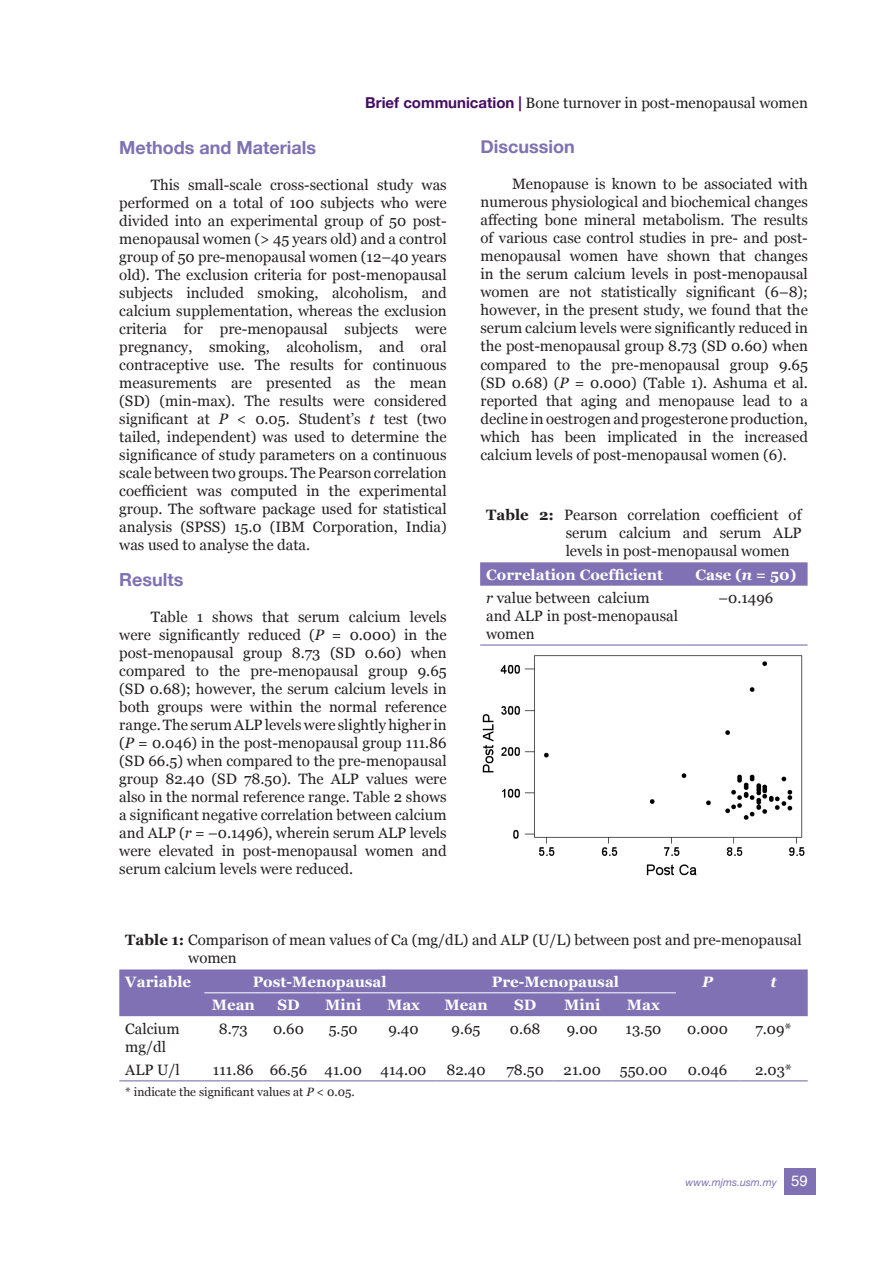
<style>
.page{position:relative;width:893px;height:1263px;background:#fff}
.page>*{position:absolute;margin:0;border:0;box-sizing:border-box;transform-origin:0 0}
.subtitle{font:700 18px "Helvetica Neue";color:#7f71b3}
.bodyText{font:15px/18px "Georgia";color:#231f20;text-align:justify}
.bodyText-2{font:700 15px "Georgia";color:#fff}
.t1{font:15px "Helvetica";color:#fff}
.bodyText-3{font:italic 700 15px "Georgia";color:#fff}
.bodyText-4{font:12px "Georgia";color:#231f20}
.t2{font:italic 10.5px "Helvetica Neue";color:#7f71b3}
.s1{font-family:"Helvetica Neue";font-weight:700;color:#440c62}
.s2{font-style:italic}
.s3{font-weight:700}
</style>
<div class="page">
<div style="left:784px;top:1168px;width:31px;height:27px;background:#7f71b3"></div>
<div style="left:119px;top:969px;width:689px;height:47px;background:#7f71b3"></div>
<hr style="left:204px;top:992px;width:58px;height:1px;background:#fff">
<hr style="left:262px;top:992px;width:53px;height:1px;background:#fff">
<hr style="left:315px;top:992px;width:57px;height:1px;background:#fff">
<hr style="left:372px;top:992px;width:63px;height:1px;background:#fff">
<hr style="left:435px;top:992px;width:62px;height:1px;background:#fff">
<hr style="left:497px;top:992px;width:56px;height:1px;background:#fff">
<hr style="left:553px;top:992px;width:58px;height:1px;background:#fff">
<hr style="left:611px;top:992px;width:65px;height:1px;background:#fff">
<hr style="left:119px;top:1080px;width:85px;height:1px;background:#7f71b3">
<hr style="left:204px;top:1080px;width:58px;height:1px;background:#7f71b3">
<hr style="left:262px;top:1080px;width:53px;height:1px;background:#7f71b3">
<hr style="left:315px;top:1080px;width:57px;height:1px;background:#7f71b3">
<hr style="left:372px;top:1080px;width:63px;height:1px;background:#7f71b3">
<hr style="left:435px;top:1080px;width:62px;height:1px;background:#7f71b3">
<hr style="left:497px;top:1080px;width:56px;height:1px;background:#7f71b3">
<hr style="left:553px;top:1080px;width:58px;height:1px;background:#7f71b3">
<hr style="left:611px;top:1080px;width:65px;height:1px;background:#7f71b3">
<hr style="left:676px;top:1080px;width:63px;height:1px;background:#7f71b3">
<hr style="left:739px;top:1080px;width:69px;height:1px;background:#7f71b3">
<svg style="left:480px;top:562px;width:328px;height:24px;background:#8275b5"></svg>
<hr style="left:480px;top:644px;width:204px;height:2px;background:#7f71b3">
<hr style="left:684px;top:644px;width:124px;height:2px;background:#7f71b3">
<img style="left:482px;top:655px;width:323px;height:221px">
<p class="bodyText" style="left:365px;top:94px;width:444px"><span class="s1">Brief communication |</span> Bone turnover in post-menopausal women</p>
<p class="subtitle" style="left:119px;top:136px;width:198px">Methods and Materials</p>
<p class="bodyText" style="left:119px;top:176px;width:329px;text-indent:32px">This small-scale cross-sectional study was performed on a total of 100 subjects who were divided into an experimental group of 50 post&shy;menopausal women (&gt; 45 years old) and a control group of 50 pre-menopausal women (12–40 years old). The exclusion criteria for post-menopausal subjects included smoking, alcoholism, and calcium supplementation, whereas the exclusion criteria for pre-menopausal subjects were pregnancy, smoking, alcoholism, and oral contraceptive use. The results for continuous measurements are presented as the mean (SD) (min-max). The results were considered significant at <span class="s2">P</span> &lt; 0.05. Student’s <span class="s2">t</span> test (two tailed, independent) was used to determine the significance of study parameters on a continuous scale between two groups. The Pearson correlation coefficient was computed in the experimental group. The software package used for statistical analysis (SPSS) 15.0 (IBM Corporation, India) was used to analyse the data.</p>
<p class="subtitle" style="left:119px;top:568px;width:66px">Results</p>
<p class="bodyText" style="left:119px;top:608px;width:329px;text-indent:32px">Table 1 shows that serum calcium levels were significantly reduced (<span class="s2">P</span> = 0.000) in the post-menopausal group 8.73 (SD 0.60) when compared to the pre-menopausal group 9.65 (SD 0.68); however, the serum calcium levels in both groups were within the normal reference range.The serumALPlevelswere slightly higher in (<span class="s2">P</span> = 0.046) in the post-menopausal group 111.86 (SD 66.5) when compared to the pre-menopausal group 82.40 (SD 78.50). The ALP values were also in the normal reference range. Table 2 shows a significant negative correlation between calcium and ALP (<span class="s2">r</span> = –0.1496), wherein serum ALP levels were elevated in post-menopausal women and serum calcium levels were reduced.</p>
<p class="subtitle" style="left:480px;top:136px;width:96px">Discussion</p>
<p class="bodyText" style="left:480px;top:176px;width:329px;text-indent:32px">Menopause is known to be associated with numerous physiological and biochemical changes affecting bone mineral metabolism. The results of various case control studies in pre- and post&shy;menopausal women have shown that changes in the serum calcium levels in post-menopausal women are not statistically significant (6–8); however, in the present study, we found that the serum calcium levels were significantly reduced in the post-menopausal group 8.73 (SD 0.60) when compared to the pre-menopausal group 9.65 (SD 0.68) (<span class="s2">P</span> = 0.000) (Table 1). Ashuma et al. reported that aging and menopause lead to a decline in oestrogen and progesterone production, which has been implicated in the increased calcium levels of post-menopausal women (6).</p>
<p class="bodyText" style="left:566px;top:506px;width:237px;text-indent:-80px"><span class="s3">Table 2:</span> Pearson correlation coefficient of serum calcium and serum ALP levels in post-menopausal women</p>
<p class="bodyText-2" style="left:486px;top:565px;width:178px">Correlation Coefficient</p>
<p class="bodyText-2" style="left:695px;top:565px;width:103px">Case (<span class="s2">n</span> = 50)</p>
<p class="bodyText" style="left:486px;top:589px;width:193px;text-align:left"><span class="s2">r</span> value between calcium and ALP in post-menopausal women</p>
<p class="bodyText" style="left:718px;top:589px;width:56px">–0.1496</p>
<p class="bodyText" style="left:188px;top:931px;width:615px;text-indent:-63px"><span class="s3">Table 1:</span> Comparison of mean values of Ca (mg/dL) and ALP (U/L) between post and pre-menopausal women</p>
<p class="bodyText-2" style="left:125px;top:972px;width:67px">Variable</p>
<p class="bodyText-2" style="left:253px;top:972px;width:135px">Post-Menopausal</p>
<p class="bodyText-2" style="left:492px;top:972px;width:129px">Pre-Menopausal</p>
<p class="bodyText-3" style="left:702px;top:972px;width:12px">P</p>
<p class="bodyText-3" style="left:770px;top:972px;width:8px">t</p>
<p class="bodyText-2" style="left:212px;top:995px;width:45px">Mean</p>
<p class="bodyText-2" style="left:277px;top:995px;width:24px">SD</p>
<p class="bodyText-2" style="left:325px;top:995px;width:38px">Mini</p>
<p class="bodyText-2" style="left:387px;top:995px;width:35px">Max</p>
<p class="bodyText-2" style="left:444px;top:995px;width:45px">Mean</p>
<p class="bodyText-2" style="left:514px;top:995px;width:24px">SD</p>
<p class="bodyText-2" style="left:564px;top:995px;width:38px">Mini</p>
<p class="bodyText-2" style="left:627px;top:995px;width:35px">Max</p>
<p class="bodyText" style="left:125px;top:1020px;width:56px">Calcium mg/dl</p>
<p class="bodyText" style="left:219px;top:1020px;width:30px">8.73</p>
<p class="bodyText" style="left:273px;top:1020px;width:32px">0.60</p>
<p class="bodyText" style="left:329px;top:1020px;width:31px">5.50</p>
<p class="bodyText" style="left:388px;top:1020px;width:32px">9.40</p>
<p class="bodyText" style="left:452px;top:1020px;width:30px">9.65</p>
<p class="bodyText" style="left:510px;top:1020px;width:32px">0.68</p>
<p class="bodyText" style="left:567px;top:1020px;width:32px">9.00</p>
<p class="bodyText" style="left:626px;top:1020px;width:37px">13.50</p>
<p class="bodyText" style="left:687px;top:1020px;width:42px">0.000</p>
<p class="bodyText" style="left:755px;top:1020px;width:38px">7.09*</p>
<p class="bodyText" style="left:125px;top:1061px;width:56px">ALP U/l</p>
<p class="bodyText" style="left:213px;top:1061px;width:42px">111.86</p>
<p class="bodyText" style="left:270px;top:1061px;width:39px">66.56</p>
<p class="bodyText" style="left:325px;top:1061px;width:39px">41.00</p>
<p class="bodyText" style="left:381px;top:1061px;width:47px">414.00</p>
<p class="bodyText" style="left:447px;top:1061px;width:41px">82.40</p>
<p class="bodyText" style="left:506px;top:1061px;width:39px">78.50</p>
<p class="bodyText" style="left:564px;top:1061px;width:39px">21.00</p>
<p class="bodyText" style="left:620px;top:1061px;width:49px">550.00</p>
<p class="bodyText" style="left:688px;top:1061px;width:41px">0.046</p>
<p class="bodyText" style="left:755px;top:1061px;width:39px">2.03*</p>
<p class="bodyText-4" style="left:125px;top:1084px;width:231px">* indicate the significant values at <span class="s2">P</span> &lt; 0.05.</p>
<p class="t2" style="left:686px;top:1176px;width:93px">www.mjms.usm.my</p>
<p class="t1" style="left:791px;top:1169px;width:18px">59</p>
</div>
